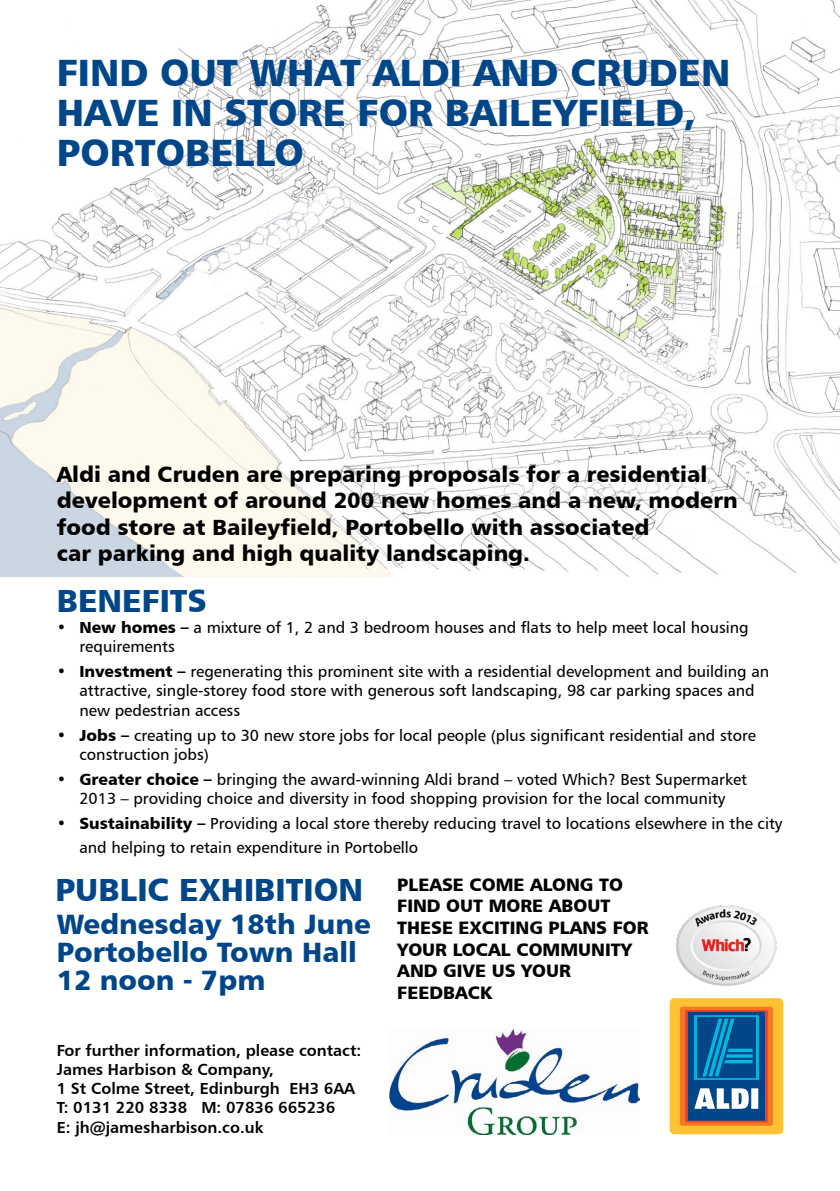
<style>
.page{position:relative;width:840px;height:1191px;background:#fff}
.page>*{position:absolute;margin:0;border:0;box-sizing:border-box;transform-origin:0 0}
.t1{font:38px/40px "Humanist 777 BT Black B";color:#004689}
.t2{font:32px "Humanist 777 BT Black B";color:#004689}
.t3{font:28px/27.6px "Humanist 777 BT Black B";color:#004689}
.t4{font:22px/26.4px "Humanist 777 BT Black B";color:#000}
.t5{font:18px/21.6px "Humanist 777 BT Black B";color:#000}
.t6{font:16px/19.2px "Humanist 777 BT Roman B";color:#000}
.t7{font:16px/19.2px "Humanist 777 BT Bold B";color:#000}
.s1{font-family:"Humanist 777 BT Black B"}
.s2{font-size:32px;color:#004689}
</style>
<div class="page">
<img style="left:0;top:0;width:839px;height:576px">
<div style="left:669px;top:998px;width:113px;height:136px;background:#fec232;border-radius:5px"></div>
<div style="left:679px;top:1006px;width:93px;height:119px;background:#f47920;border-radius:2px"></div>
<svg style="left:684px;top:1010px;width:83px;height:112px"></svg>
<div style="left:687px;top:1011px;width:77px;height:109px;background:#004689"></div>
<svg style="left:694px;top:1015px;width:64px;height:64px"></svg>
<svg style="left:694px;top:1088px;width:63px;height:20px"></svg>
<img style="left:676px;top:905px;width:101px;height:81px">
<img style="left:389px;top:1029px;width:250px;height:105px">
<h1 class="t1" style="left:57px;top:51px;width:674px">FIND OUT WHAT ALDI AND CRUDEN<br>HAVE IN STORE FOR BAILEYFIELD,<br>PORTOBELLO</h1>
<h3 class="t4" style="left:57px;top:460px;width:682px">Aldi and Cruden are preparing proposals for a residential development of around 200 new homes and a new, modern food store at Baileyfield, Portobello with associated<br>car parking and high quality landscaping.</h3>
<h2 class="t2" style="left:57px;top:580px;width:151px">BENEFITS</h2>
<p class="t6" style="left:79px;top:617px;width:670px;text-indent:-23px"><span class="s1">• New homes –</span> a mixture of 1, 2 and 3 bedroom houses and flats to help meet local housing requirements</p>
<p class="t6" style="left:79px;top:662px;width:690px;text-indent:-23px"><span class="s1">• Investment –</span> regenerating this prominent site with a residential development and building an attractive, single-storey food store with generous soft landscaping, 98 car parking spaces and new pedestrian access</p>
<p class="t6" style="left:79px;top:725px;width:677px;text-indent:-23px"><span class="s1">• Jobs –</span> creating up to 30 new store jobs for local people (plus significant residential and store construction jobs)</p>
<p class="t6" style="left:57px;top:769px;width:691px;text-align:center"><span class="s1">• Greater choice –</span> bringing the award-winning Aldi brand – voted Which? Best Supermarket<br>2013 – providing choice and diversity in food shopping provision for the local community</p>
<p class="t6" style="left:79px;top:811px;width:704px;line-height:24px;text-indent:-23px"><span class="s1">• Sustainability –</span> Providing a local store thereby reducing travel to locations elsewhere in the city and helping to retain expenditure in Portobello</p>
<p class="t5" style="left:397px;top:873px;width:252px;text-indent:-342px"><span class="s2">PUBLIC EXHIBITION</span> PLEASE COME ALONG TO<br>FIND OUT MORE ABOUT<br>THESE EXCITING PLANS FOR<br>YOUR LOCAL COMMUNITY<br>AND GIVE US YOUR<br>FEEDBACK</p>
<h3 class="t3" style="left:57px;top:910px;width:315px">Wednesday 18th June<br>Portobello Town Hall<br>12 noon - 7pm</h3>
<p class="t7" style="left:57px;top:1040px;width:306px">For further information, please contact:<br>James Harbison &amp; Company,<br>1 St Colme Street, Edinburgh EH3 6AA<br>T: 0131 220 8338 M: 07836 665236<br>E: jh@jamesharbison.co.uk</p>
</div>
